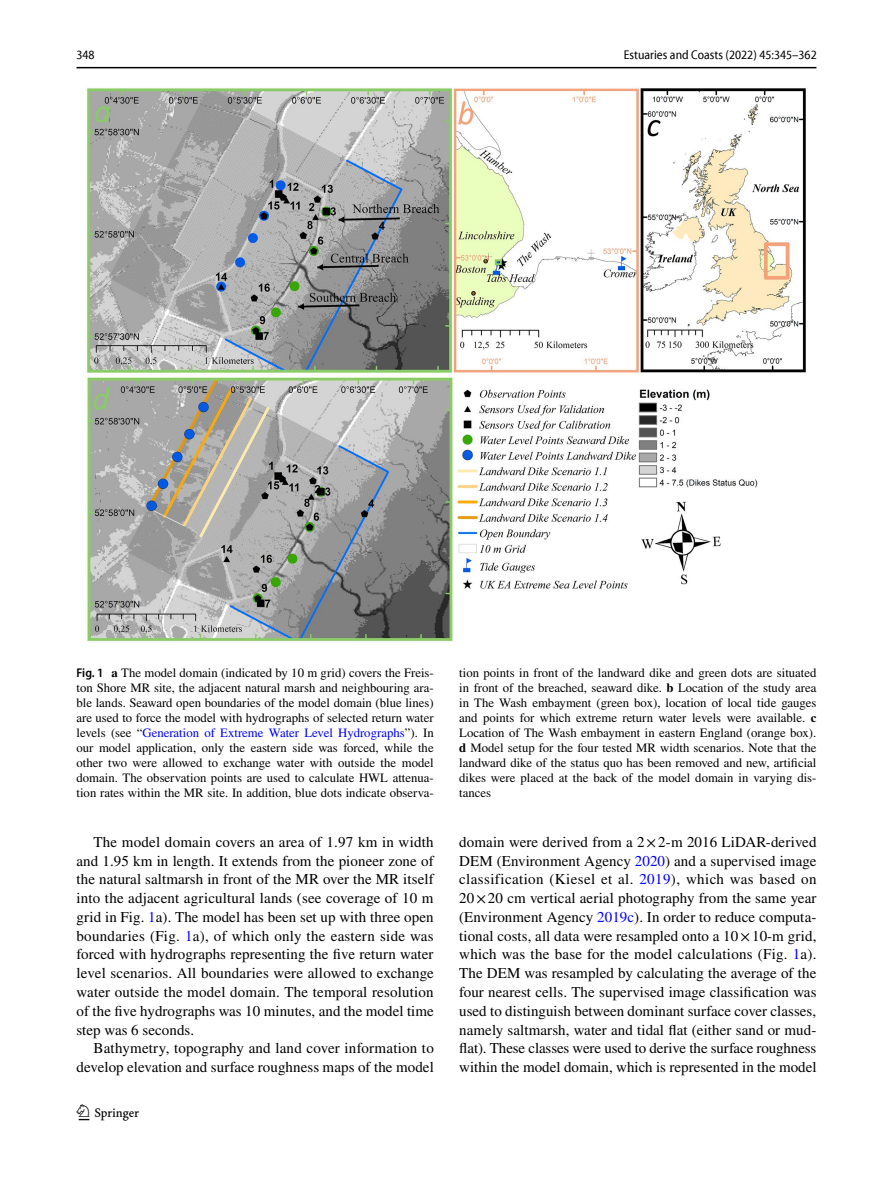
<style>
.page{position:relative;width:893px;height:1187px;background:#fff}
.page>*{position:absolute;margin:0;border:0;box-sizing:border-box;transform-origin:0 0}
.t1{font:22.5px "Springnew Regular 2";color:#000}
.t2{font:15px/18.8px "STIX";letter-spacing:.005em;color:#000;text-align:justify}
.t3{font:12.75px/15px "STIX";color:#000;text-align:justify}
.t4{font:semi-condensed 12.75px "Myriad Pro Unic";color:#000}
.s1{font-family:"Myriad Pro";font-weight:600;font-stretch:semi-condensed}
.s2{font-weight:700}
.s3{color:#00f}
</style>
<div class="page">
<hr style="left:77px;top:67px;width:739px;height:1px;background:#000">
<img style="left:86px;top:87px;width:720px;height:555px">
<p class="t4" style="left:77px;top:50px;width:20px">348</p>
<p class="t4" style="left:624px;top:50px;width:194px">Estuaries and Coasts (2022) 45:345–362</p>
<p class="t3" style="left:77px;top:666px;width:359px"><span class="s1">Fig. 1</span> <span class="s2">a</span> The model domain (indicated by 10 m grid) covers the Freis&shy;ton Shore MR site, the adjacent natural marsh and neighbouring ara&shy;ble lands. Seaward open boundaries of the model domain (blue lines) are used to force the model with hydrographs of selected return water levels (see “<span class="s3">Generation of Extreme Water Level Hydrographs</span>”). In our model application, only the eastern side was forced, while the other two were allowed to exchange water with outside the model domain. The observation points are used to calculate HWL attenua&shy;tion rates within the MR site. In addition, blue dots indicate observa-</p>
<p class="t3" style="left:459px;top:666px;width:359px">tion points in front of the landward dike and green dots are situated in front of the breached, seaward dike. <span class="s2">b</span> Location of the study area in The Wash embayment (green box), location of local tide gauges and points for which extreme return water levels were available. <span class="s2">c </span>Location of The Wash embayment in eastern England (orange box). <span class="s2">d</span> Model setup for the four tested MR width scenarios. Note that the landward dike of the status quo has been removed and new, artificial dikes were placed at the back of the model domain in varying dis&shy;tances</p>
<p class="t2" style="left:77px;top:833px;width:359px;text-indent:17px">The model domain covers an area of 1.97 km in width and 1.95 km in length. It extends from the pioneer zone of the natural saltmarsh in front of the MR over the MR itself into the adjacent agricultural lands (see coverage of 10 m grid in Fig. <span class="s3">1</span>a). The model has been set up with three open boundaries (Fig. <span class="s3">1</span>a), of which only the eastern side was forced with hydrographs representing the five return water level scenarios. All boundaries were allowed to exchange water outside the model domain. The temporal resolution of the five hydrographs was 10 minutes, and the model time step was 6 seconds.</p>
<p class="t2" style="left:77px;top:1039px;width:359px;text-align:right">Bathymetry, topography and land cover information to develop elevation and surface roughness maps of the model</p>
<h1 class="t1" style="left:79px;top:1104px;width:62px">1 3</h1>
<p class="t2" style="left:459px;top:833px;width:359px">domain were derived from a 2×2-m 2016 LiDAR-derived DEM (Environment Agency <span class="s3">2020</span>) and a supervised image classification (Kiesel et al. <span class="s3">2019</span>), which was based on 20×20 cm vertical aerial photography from the same year (Environment Agency <span class="s3">2019c</span>). In order to reduce computa&shy;tional costs, all data were resampled onto a 10×10-m grid, which was the base for the model calculations (Fig. <span class="s3">1</span>a).<br>The DEM was resampled by calculating the average of the four nearest cells. The supervised image classification was used to distinguish between dominant surface cover classes, namely saltmarsh, water and tidal flat (either sand or mud&shy;flat). These classes were used to derive the surface roughness within the model domain, which is represented in the model</p>
</div>
